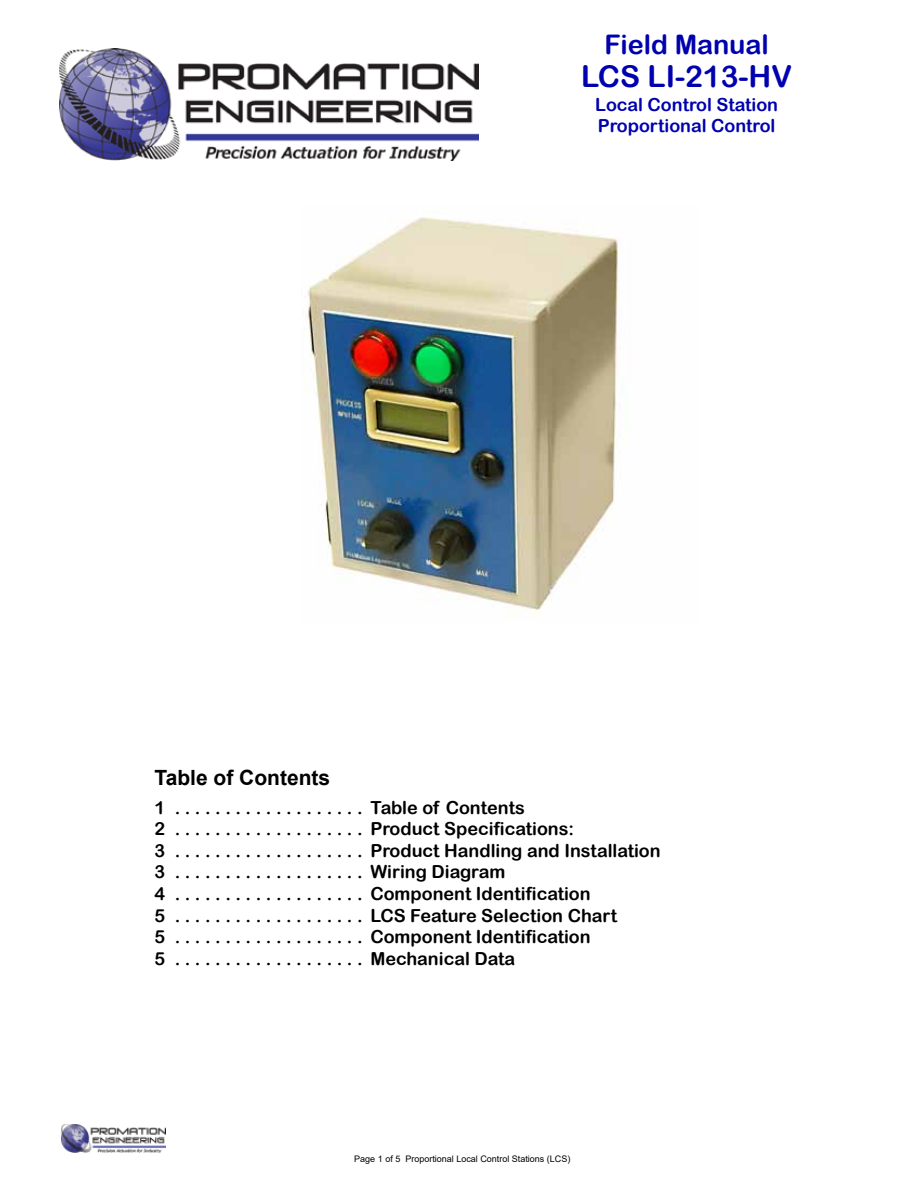
<style>
.page{position:relative;width:918px;height:1188px;background:#fff}
.page>*{position:absolute;margin:0;border:0;box-sizing:border-box;transform-origin:0 0}
.t1{font:30px "Arial Rounded MT Bold";color:#0000af}
.t2{font:27px "Arial Rounded MT Bold";color:#0000af}
.t3{font:700 21px "Arial";color:#000}
.t4{font:18px/21.6px "Arial Rounded MT Bold";color:#000}
.t5{font:18px/21px "Arial Rounded MT Bold";color:#0000af}
.t6{font:9px "Arial";color:#000}
</style>
<div class="page">
<img style="left:61px;top:1124px;width:105px;height:28px">
<img style="left:308px;top:217px;width:311px;height:401px">
<img style="left:60px;top:49px;width:418px;height:112px">
<h2 class="t2" style="left:604px;top:28px;width:166px">Field Manual</h2>
<h1 class="t1" style="left:581px;top:59px;width:212px">LCS LI-213-HV</h1>
<p class="t5" style="left:595px;top:94px;width:185px">Local Control Station<br>Proportional Control</p>
<p class="t3" style="left:154px;top:763px;width:177px">Table of Contents</p>
<p class="t4" style="left:154px;top:796px;width:508px">1 . . . . . . . . . . . . . . . . . . . Table of Contents<br>2 . . . . . . . . . . . . . . . . . . . Product Specifications:<br>3 . . . . . . . . . . . . . . . . . . . Product Handling and Installation 3 . . . . . . . . . . . . . . . . . . . Wiring Diagram<br>4 . . . . . . . . . . . . . . . . . . . Component Identification<br>5 . . . . . . . . . . . . . . . . . . . LCS Feature Selection Chart<br>5 . . . . . . . . . . . . . . . . . . . Component Identification<br>5 . . . . . . . . . . . . . . . . . . . Mechanical Data</p>
<p class="t6" style="left:354px;top:1152px;width:218px">Page 1 of 5 Proportional Local Control Stations (LCS)</p>
</div>
